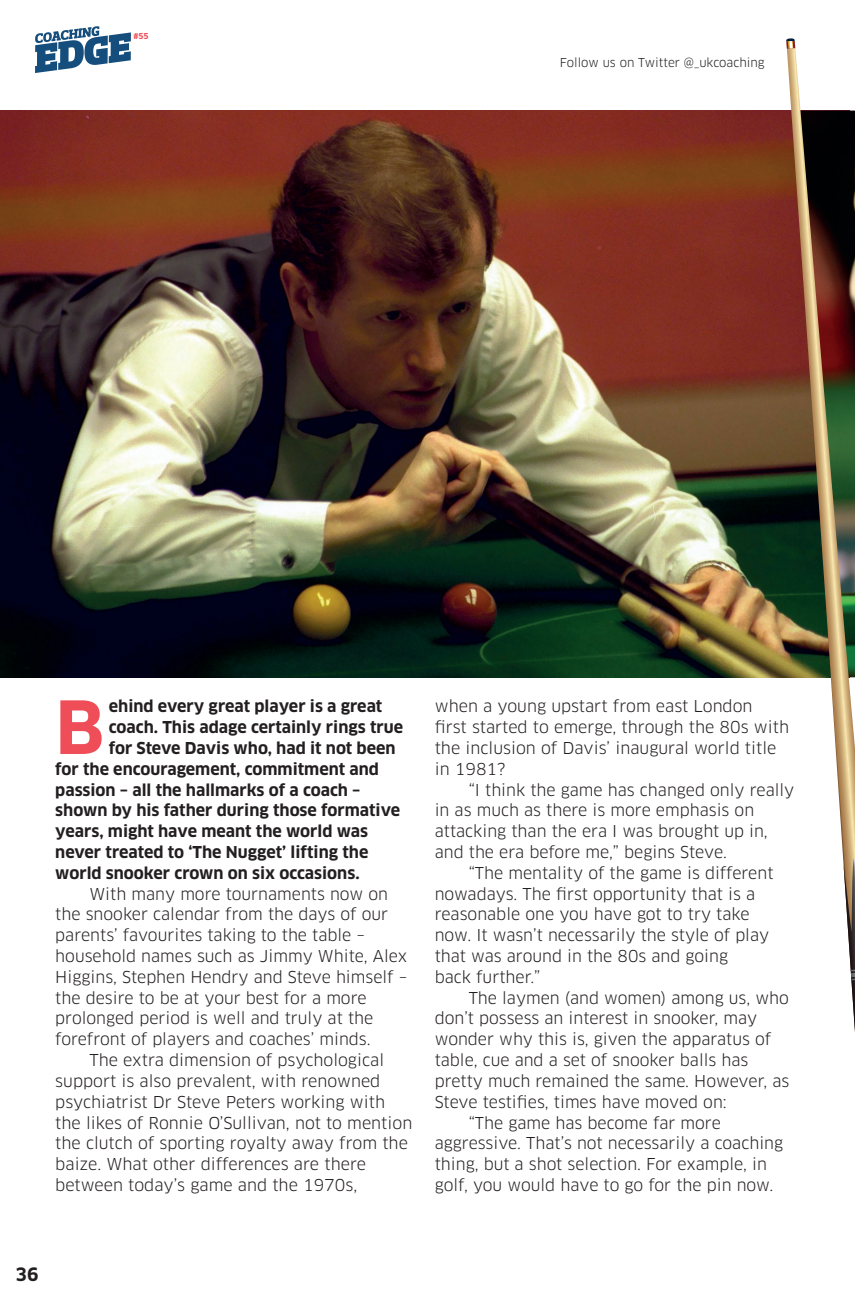
<style>
.page{position:relative;width:855px;height:1312px;background:#fff}
.page>*{position:absolute;margin:0;border:0;box-sizing:border-box;transform-origin:0 0}
.t1{font:700 71.4px "Clan Pro";color:#ef4d58}
.t2{font:700 18px "Clan Pro";color:#231f20}
.t3{font:16px/20.8px "Clan Pro";color:#231f20}
.t4{font:700 16px "Clan Pro";color:#231f20}
.t5{font:12px "Clan Pro";color:#231f20}
.t6{font:700 8px "Clan Pro";color:#ef4d58}
</style>
<div class="page">
<svg style="left:35px;top:26px;width:96px;height:47px"></svg>
<img style="left:0;top:110px;width:786px;height:567px">
<svg style="left:786px;top:45px;width:68px;height:811px"></svg>
<svg style="left:786px;top:38px;width:9px;height:11px"></svg>
<svg style="left:843px;top:856px;width:12px;height:176px"></svg>
<p class="t6" style="left:133px;top:33px;width:17px">#55</p>
<p class="t5" style="left:559px;top:58px;width:206px">Follow us on Twitter @_ukcoaching</p>
<h1 class="t1" style="left:55px;top:700px;width:51px">B</h1>
<p class="t4" style="left:109px;top:700px;width:275px">ehind every great player is a great</p>
<p class="t4" style="left:109px;top:721px;width:295px">coach. This adage certainly rings true</p>
<p class="t4" style="left:109px;top:742px;width:288px">for Steve Davis who, had it not been</p>
<p class="t4" style="left:55px;top:762px;width:325px">for the encouragement, commitment and</p>
<p class="t4" style="left:55px;top:783px;width:306px">passion – all the hallmarks of a coach –</p>
<p class="t4" style="left:55px;top:804px;width:346px">shown by his father during those formative</p>
<p class="t4" style="left:55px;top:825px;width:314px">years, might have meant the world was</p>
<p class="t4" style="left:55px;top:846px;width:314px">never treated to ‘The Nugget’ lifting the</p>
<p class="t4" style="left:55px;top:866px;width:306px">world snooker crown on six occasions.</p>
<p class="t3" style="left:55px;top:884px;width:353px;text-indent:34px">With many more tournaments now on the snooker calendar from the days of our parents’ favourites taking to the table – household names such as Jimmy White, Alex Higgins, Stephen Hendry and Steve himself – the desire to be at your best for a more prolonged period is well and truly at the forefront of players and coaches’ minds.</p>
<p class="t3" style="left:55px;top:1050px;width:358px;text-indent:34px">The extra dimension of psychological support is also prevalent, with renowned psychiatrist Dr Steve Peters working with the likes of Ronnie O’Sullivan, not to mention the clutch of sporting royalty away from the baize. What other differences are there between today’s game and the 1970s,</p>
<p class="t3" style="left:434px;top:697px;width:356px">when a young upstart from east London<br>first started to emerge, through the 80s with the inclusion of Davis’ inaugural world title in 1981?</p>
<p class="t3" style="left:434px;top:780px;width:361px;text-indent:34px">“I think the game has changed only really in as much as there is more emphasis on attacking than the era I was brought up in, and the era before me,” begins Steve.</p>
<p class="t3" style="left:434px;top:863px;width:340px;text-indent:34px">“The mentality of the game is different nowadays. The first opportunity that is a reasonable one you have got to try take now. It wasn’t necessarily the style of play that was around in the 80s and going<br>back further.”</p>
<p class="t3" style="left:468px;top:988px;width:321px">The laymen (and women) among us, who</p>
<p class="t3" style="left:434px;top:1009px;width:324px">don’t possess an interest in snooker, may</p>
<p class="t3" style="left:434px;top:1030px;width:338px">wonder why this is, given the apparatus of</p>
<p class="t3" style="left:434px;top:1050px;width:315px">table, cue and a set of snooker balls has</p>
<p class="t3" style="left:434px;top:1071px;width:356px">pretty much remained the same. However, as</p>
<p class="t3" style="left:434px;top:1092px;width:293px">Steve testifies, times have moved on:</p>
<p class="t3" style="left:468px;top:1113px;width:253px">“The game has become far more</p>
<p class="t3" style="left:434px;top:1134px;width:350px">aggressive. That’s not necessarily a coaching</p>
<p class="t3" style="left:434px;top:1154px;width:333px">thing, but a shot selection. For example, in</p>
<p class="t3" style="left:434px;top:1175px;width:340px">golf, you would have to go for the pin now.</p>
<p class="t2" style="left:16px;top:1267px;width:25px">36</p>
</div>
